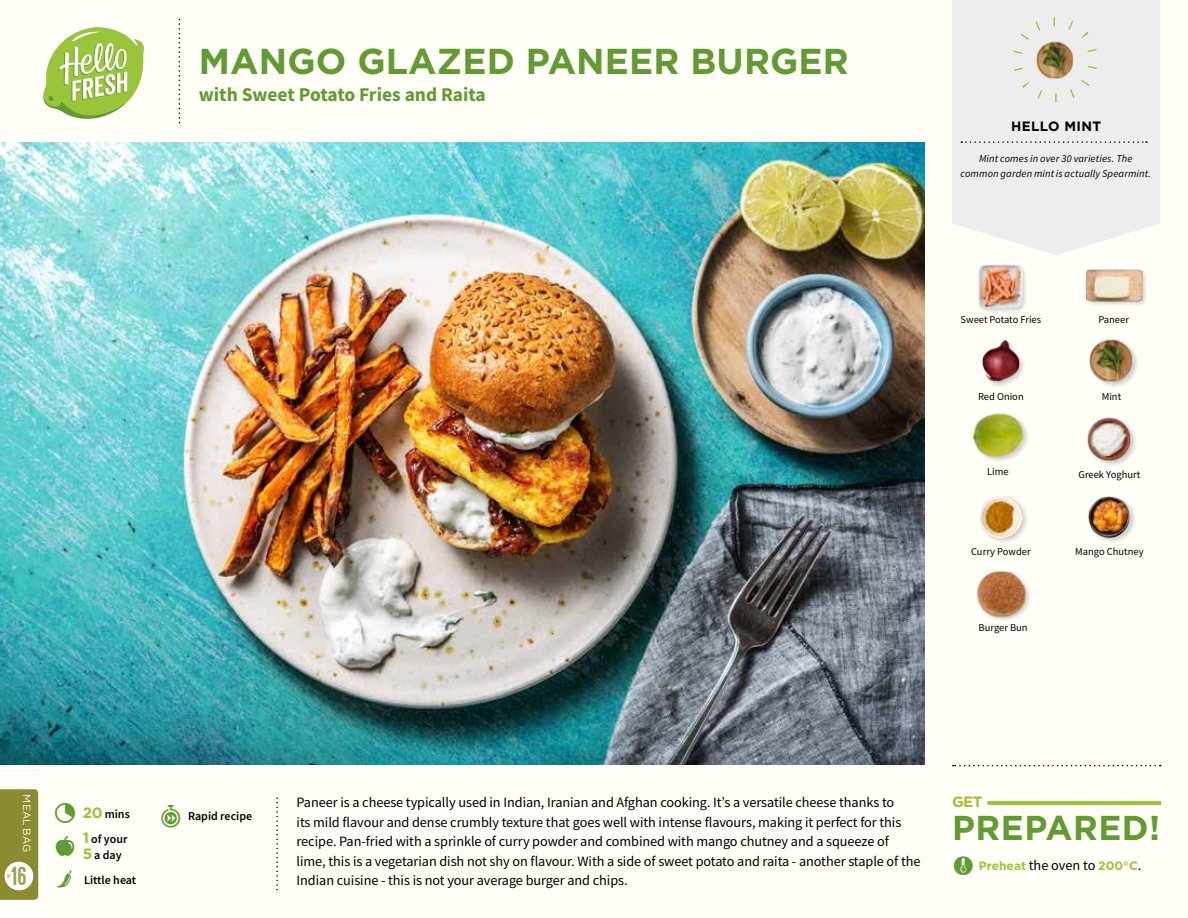
<style>
.page{position:relative;width:1188px;height:918px;background:#fffef7}
.page>*{position:absolute;margin:0;border:0;box-sizing:border-box;transform-origin:0 0}
.t1{font:700 36px "Gotham";letter-spacing:.005em;color:#619b31}
.t2{font:700 34.5px "Gotham";letter-spacing:.015em;color:#619b31}
.t3{font:26.1px "Kapra";color:#a49e59}
.t4{font:700 19.5px "Source Sans Pro";color:#619b31}
.t5{font:700 15px "Gotham";color:#9ac43a}
.t6{font:14.25px/19.5px "Source Sans Pro";letter-spacing:-.005em;color:#000}
.t7{font:700 13.5px "Gotham";letter-spacing:.03em;color:#000}
.t8{font:600 12px/15.8px "Source Sans Pro";color:#000}
.t9{font:700 12px "Gotham";color:#9ac43a}
.t10{font:10.5px "Source Sans Pro";color:#000}
.t11{font:italic 10.5px/14.7px "Source Sans Pro";letter-spacing:.01em;color:#000;text-align:center}
.t12{font:10.5px "Gotham";letter-spacing:-.005em;color:#fffefb}
.s1{color:#619b31}
.s2{font-family:"Gotham";font-weight:700;font-size:15px;color:#9ac43a}
.s3{color:#fff}
.s4{font-family:"Source Sans Pro";font-weight:400;font-size:14.25px;color:#000}
</style>
<div class="page">
<svg style="left:43px;top:27px;width:101px;height:92px"></svg>
<img style="left:0;top:142px;width:925px;height:623px">
<img style="left:1087px;top:417px;width:49px;height:48px">
<div style="left:976px;top:570px;width:56px;height:53px;background:#000;opacity:.2"></div>
<img style="left:976px;top:570px;width:52px;height:50px">
<img style="left:980px;top:496px;width:47px;height:47px">
<img style="left:972px;top:413px;width:54px;height:48px">
<img style="left:1089px;top:339px;width:49px;height:48px">
<img style="left:1088px;top:496px;width:47px;height:46px">
<img style="left:982px;top:339px;width:42px;height:47px">
<div style="left:1084px;top:268px;width:65px;height:40px;background:#000;opacity:.2"></div>
<img style="left:1085px;top:268px;width:57px;height:40px">
<div style="left:977px;top:264px;width:51px;height:50px;background:#000;opacity:.2"></div>
<img style="left:979px;top:265px;width:43px;height:43px">
<div style="left:952px;top:0;width:208px;height:255px;background:#ededed"></div>
<svg style="left:961px;top:141px;width:186px;height:2px"></svg>
<img style="left:1031px;top:35px;width:49px;height:49px">
<div style="left:1013px;top:17px;width:85px;height:85px;border:9px dashed #9ac43a;border-radius:50%"></div>
<hr style="left:952px;top:801px;width:208px;height:4px;background:#9ac43a">
<div style="left:952px;top:797px;width:35px;height:11px;background:#fffef7"></div>
<svg style="left:953px;top:765px;width:208px;height:1px"></svg>
<svg style="left:0;top:789px;width:39px;height:111px;background:#9e9f54"></svg>
<h1 class="t1" style="left:199px;top:37px;width:652px">MANGO GLAZED PANEER BURGER</h1>
<h3 class="t4" style="left:199px;top:81px;width:289px">with Sweet Potato Fries and Raita</h3>
<p class="t7" style="left:1011px;top:117px;width:92px">HELLO MINT</p>
<p class="t11" style="left:961px;top:151px;width:192px">Mint comes in over 30 varieties. The common garden mint is actually Spearmint.</p>
<p class="t10" style="left:961px;top:313px;width:82px">Sweet Potato Fries</p>
<p class="t10" style="left:1098px;top:313px;width:32px">Paneer</p>
<p class="t10" style="left:978px;top:389px;width:47px">Red Onion</p>
<p class="t10" style="left:1102px;top:389px;width:21px">Mint</p>
<p class="t10" style="left:987px;top:465px;width:23px">Lime</p>
<p class="t10" style="left:1079px;top:467px;width:63px">Greek Yoghurt</p>
<p class="t10" style="left:971px;top:545px;width:61px">Curry Powder</p>
<p class="t10" style="left:1075px;top:545px;width:70px">Mango Chutney</p>
<p class="t10" style="left:979px;top:621px;width:51px">Burger Bun</p>
<p class="t12" style="left:33px;top:794px;width:59px;rotate:90deg">MEAL BAG</p>
<h3 class="t3" style="left:11px;top:861px;width:17px">16</h3>
<p class="t8" style="left:53px;top:806px;width:78px"><span class="s1">✔</span> <span class="s2">20</span> mins</p>
<p class="t8" style="left:83px;top:831px;width:46px"><span class="s2">1</span> of your<br><span class="s2">5</span> a day</p>
<p class="t8" style="left:53px;top:872px;width:85px"><span class="s1">▲</span> Little heat</p>
<p class="t8" style="left:188px;top:808px;width:66px">Rapid recipe</p>
<p class="t6" style="left:297px;top:793px;width:625px">Paneer is a cheese typically used in Indian, Iranian and Afghan cooking. It’s a versatile cheese thanks to<br>its mild flavour and dense crumbly texture that goes well with intense flavours, making it perfect for this recipe. Pan-fried with a sprinkle of curry powder and combined with mango chutney and a squeeze of lime, this is a vegetarian dish not shy on flavour. With a side of sweet potato and raita - another staple of the Indian cuisine - this is not your average burger and chips.</p>
<p class="t5" style="left:952px;top:792px;width:36px">GET<span class="s3">-</span></p>
<h2 class="t2" style="left:952px;top:805px;width:210px">PREPARED!</h2>
<p class="t9" style="left:979px;top:857px;width:164px">Preheat <span class="s4">the oven to</span> 200°C<span class="s4">.</span></p>
</div>
